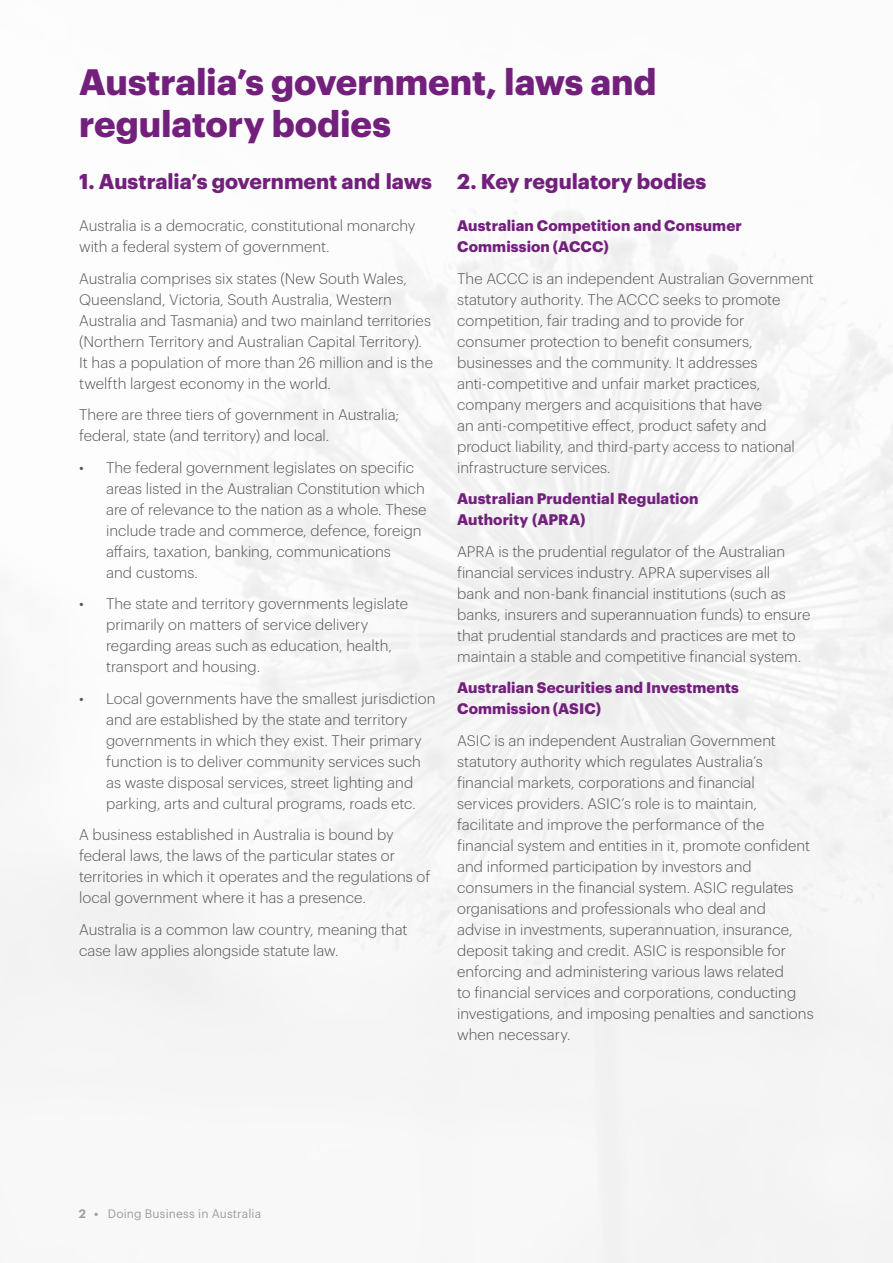
<style>
.page{position:relative;width:893px;height:1263px;background:#fff}
.page>*{position:absolute;margin:0;border:0;box-sizing:border-box;transform-origin:0 0}
.t1{font:700 36px/42px "Dentons Sans";letter-spacing:-.005em;color:#73207d}
.t2{font:700 21px "Dentons Sans";color:#73207d}
.t3{font:300 15px/21px "Dentons Sans";color:#555454}
.t4{font:700 15px/21px "Dentons Sans";letter-spacing:.01em;color:#73207d}
.t5{font:12px "Dentons Sans";letter-spacing:.01em;color:#9d9d9c}
.s1{font-weight:600}
</style>
<div class="page">
<h1 class="t1" style="left:79px;top:57px;width:579px">Australia’s government, laws and regulatory bodies</h1>
<h2 class="t2" style="left:79px;top:165px;width:354px">1. Australia’s government and laws</h2>
<p class="t3" style="left:79px;top:214px;width:338px">Australia is a democratic, constitutional monarchy with a federal system of government.</p>
<p class="t3" style="left:79px;top:266px;width:355px">Australia comprises six states (New South Wales, Queensland, Victoria, South Australia, Western Australia and Tasmania) and two mainland territories (Northern Territory and Australian Capital Territory).<br>It has a population of more than 26 million and is the twelfth largest economy in the world.</p>
<p class="t3" style="left:79px;top:403px;width:322px">There are three tiers of government in Australia; federal, state (and territory) and local.</p>
<p class="t3" style="left:106px;top:455px;width:322px;text-indent:-27px">• The federal government legislates on specific areas listed in the Australian Constitution which are of relevance to the nation as a whole. These include trade and commerce, defence, foreign affairs, taxation, banking, communications<br>and customs.</p>
<p class="t3" style="left:106px;top:592px;width:303px;text-indent:-27px">• The state and territory governments legislate primarily on matters of service delivery regarding areas such as education, health, transport and housing.</p>
<p class="t3" style="left:106px;top:686px;width:331px;text-indent:-27px">• Local governments have the smallest jurisdiction and are established by the state and territory governments in which they exist. Their primary function is to deliver community services such as waste disposal services, street lighting and parking, arts and cultural programs, roads etc.</p>
<p class="t3" style="left:79px;top:823px;width:353px">A business established in Australia is bound by federal laws, the laws of the particular states or territories in which it operates and the regulations of local government where it has a presence.</p>
<p class="t3" style="left:79px;top:917px;width:330px">Australia is a common law country, meaning that case law applies alongside statute law.</p>
<h2 class="t2" style="left:457px;top:165px;width:251px">2. Key regulatory bodies</h2>
<p class="t4" style="left:457px;top:214px;width:286px">Australian Competition and Consumer<br>Commission (ACCC)</p>
<p class="t3" style="left:457px;top:266px;width:358px">The ACCC is an independent Australian Government statutory authority. The ACCC seeks to promote competition, fair trading and to provide for consumer protection to benefit consumers, businesses and the community. It addresses anti-competitive and unfair market practices, company mergers and acquisitions that have<br>an anti-competitive effect, product safety and product liability, and third-party access to national infrastructure services.</p>
<p class="t4" style="left:457px;top:487px;width:243px">Australian Prudential Regulation<br>Authority (APRA)</p>
<p class="t3" style="left:457px;top:539px;width:355px">APRA is the prudential regulator of the Australian financial services industry. APRA supervises all<br>bank and non-bank financial institutions (such as banks, insurers and superannuation funds) to ensure that prudential standards and practices are met to maintain a stable and competitive financial system.</p>
<p class="t4" style="left:457px;top:676px;width:283px">Australian Securities and Investments<br>Commission (ASIC)</p>
<p class="t3" style="left:457px;top:728px;width:358px">ASIC is an independent Australian Government statutory authority which regulates Australia’s financial markets, corporations and financial services providers. ASIC’s role is to maintain, facilitate and improve the performance of the financial system and entities in it, promote confident and informed participation by investors and consumers in the financial system. ASIC regulates organisations and professionals who deal and<br>advise in investments, superannuation, insurance, deposit taking and credit. ASIC is responsible for enforcing and administering various laws related<br>to financial services and corporations, conducting investigations, and imposing penalties and sanctions when necessary.</p>
<p class="t5" style="left:79px;top:1205px;width:184px"><span class="s1">2 •</span> Doing Business in Australia</p>
</div>
